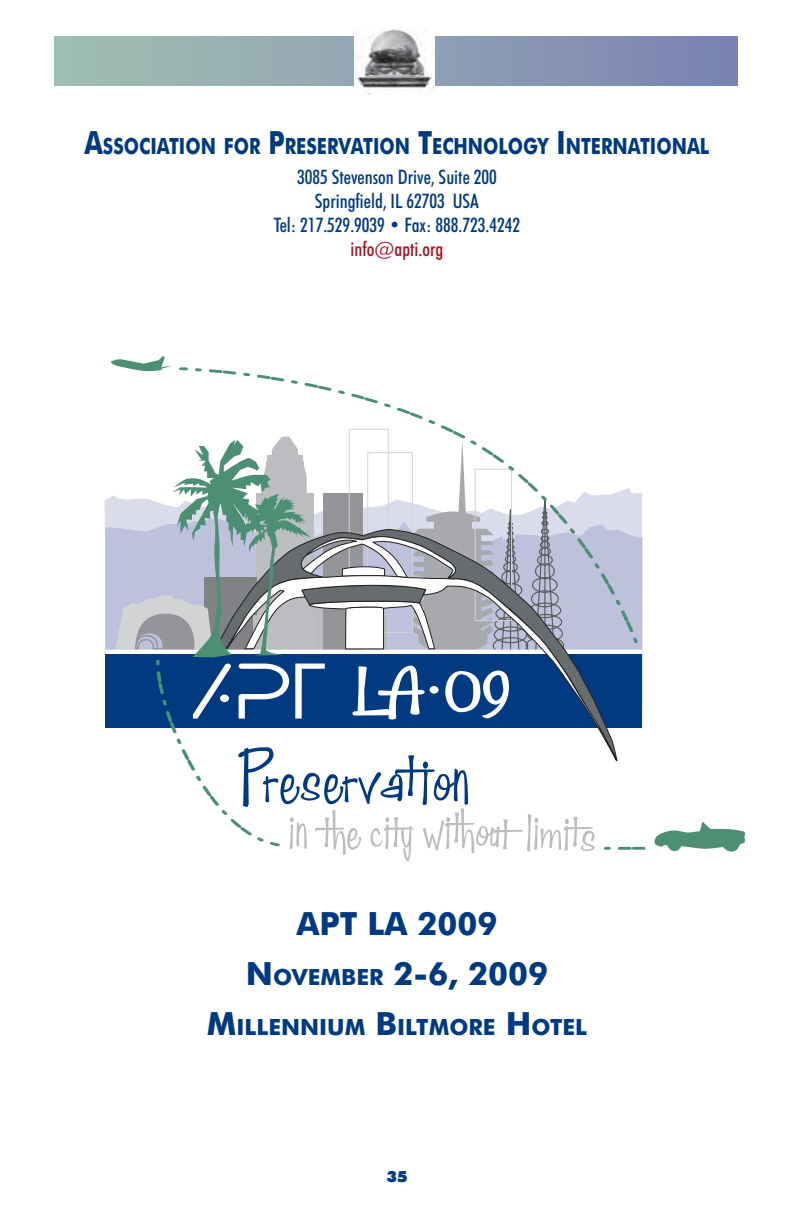
<style>
.page{position:relative;width:792px;height:1224px;background:#fff}
.page>*{position:absolute;margin:0;border:0;box-sizing:border-box;transform-origin:0 0}
.t1{font:700 32px/50px "Futura BT";color:#013a81;text-align:center}
.t2{font:700 22.4px "Futura BT";color:#013a81;scale:.8 1}
.t3{font:700 22.4px "Futura BT";color:#013a81}
.t4{font:500 condensed 20px/24px "Futura BT";color:#013a81;text-align:center}
.t5{font:500 condensed 20px "Futura BT";color:#b00e21}
.t6{font:900 15.4px "Futura BT";color:#013a81}
.s1{font-size:32px}
.s2{font-size:22.4px}
</style>
<div class="page">
<svg style="left:54px;top:36px;width:684px;height:50px;background:#8ea1b2"></svg>
<img style="left:355px;top:29px;width:79px;height:66px">
<svg style="left:179px;top:367px;width:287px;height:70px"></svg>
<svg style="left:111px;top:356px;width:60px;height:15px"></svg>
<svg style="left:105px;top:437px;width:640px;height:424px"></svg>
<p class="t2" style="left:85px;top:135px;width:783px"><span class="s1">A</span>SSOCIATION FOR <span class="s1">P</span>RESERVATION <span class="s1">T</span>ECHNOLOGY <span class="s1">I</span>NTERNATIONAL</p>
<p class="t4" style="left:274px;top:166px;width:248px">3085 Stevenson Drive, Suite 200<br>Springfield, IL 62703 USA<br>Tel: 217.529.9039 • Fax: 888.723.4242</p>
<p class="t5" style="left:351px;top:239px;width:94px">info@apti.org</p>
<h1 class="t1" style="left:246px;top:900px;width:304px">APT LA 2009<br>N<span class="s2">OVEMBER</span> 2-6, 2009</h1>
<p class="t3" style="left:207px;top:1016px;width:382px"><span class="s1">M</span>ILLENNIUM <span class="s1">B</span>ILTMORE <span class="s1">H</span>OTEL</p>
<p class="t6" style="left:386px;top:1169px;width:23px">35</p>
</div>
